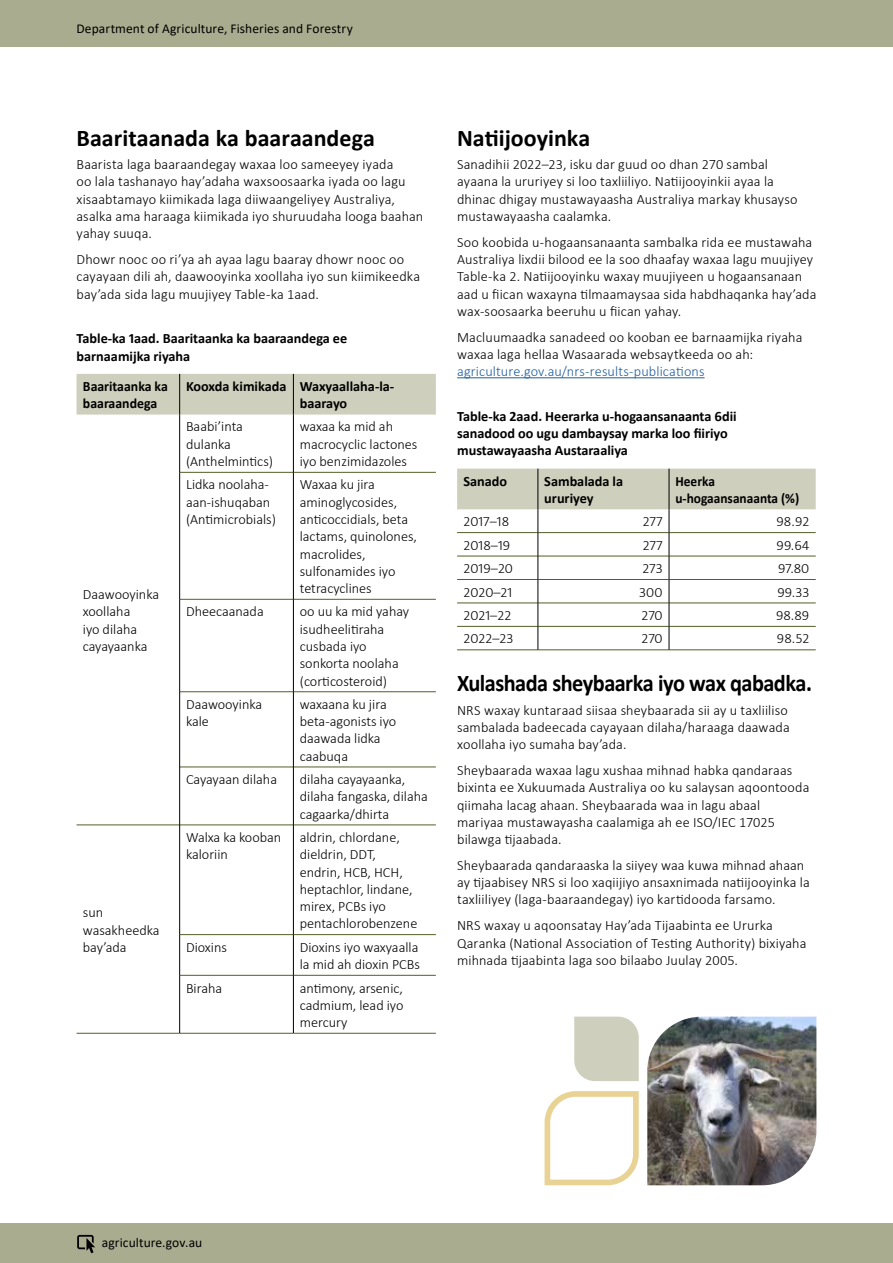
<style>
.page{position:relative;width:893px;height:1263px;background:#fff}
.page>*{position:absolute;margin:0;border:0;box-sizing:border-box;transform-origin:0 0}
.t1{font:700 24px "Calibri";color:#000}
.t2{font:700 24px "Calibri";letter-spacing:-.025em;color:#000;scale:.93 1}
.t3{font:300 14.25px/17.2px "Calibri";letter-spacing:.005em;color:#000}
.t4{font:700 14.25px/17.2px "Calibri";color:#000}
.t5{font:300 14.25px "Calibri";letter-spacing:.005em;color:#215e9e}
.t6{font:700 14.25px/17.2px "Calibri";color:#000;scale:.94 1}
.t7{font:13.5px "Calibri";letter-spacing:.005em;color:#000}
</style>
<div class="page">
<div style="left:77px;top:374px;width:359px;height:41px;background:#cfcfbe"></div>
<hr style="left:180px;top:472px;width:113px;height:1px;background:#525f29">
<hr style="left:294px;top:472px;width:142px;height:1px;background:#525f29">
<hr style="left:180px;top:599px;width:113px;height:1px;background:#525f29">
<hr style="left:294px;top:599px;width:142px;height:1px;background:#525f29">
<hr style="left:180px;top:691px;width:113px;height:1px;background:#525f29">
<hr style="left:294px;top:691px;width:142px;height:1px;background:#525f29">
<hr style="left:180px;top:767px;width:113px;height:1px;background:#525f29">
<hr style="left:294px;top:767px;width:142px;height:1px;background:#525f29">
<hr style="left:77px;top:825px;width:102px;height:1px;background:#525f29">
<hr style="left:180px;top:825px;width:113px;height:1px;background:#525f29">
<hr style="left:294px;top:825px;width:142px;height:1px;background:#525f29">
<hr style="left:180px;top:934px;width:113px;height:1px;background:#525f29">
<hr style="left:294px;top:934px;width:142px;height:1px;background:#525f29">
<hr style="left:180px;top:975px;width:113px;height:1px;background:#525f29">
<hr style="left:294px;top:975px;width:142px;height:1px;background:#525f29">
<hr style="left:77px;top:1033px;width:103px;height:1px;background:#525f29">
<hr style="left:180px;top:1033px;width:113px;height:1px;background:#525f29">
<hr style="left:293px;top:1033px;width:143px;height:1px;background:#525f29">
<hr style="left:179px;top:374px;width:1px;height:41px;background:#000">
<hr style="left:293px;top:374px;width:1px;height:41px;background:#000">
<hr style="left:179px;top:415px;width:1px;height:57px;background:#000">
<hr style="left:293px;top:415px;width:1px;height:57px;background:#000">
<hr style="left:179px;top:472px;width:1px;height:127px;background:#000">
<hr style="left:293px;top:472px;width:1px;height:127px;background:#000">
<hr style="left:179px;top:599px;width:1px;height:93px;background:#000">
<hr style="left:293px;top:599px;width:1px;height:93px;background:#000">
<hr style="left:179px;top:692px;width:1px;height:75px;background:#000">
<hr style="left:293px;top:692px;width:1px;height:75px;background:#000">
<hr style="left:179px;top:767px;width:1px;height:58px;background:#000">
<hr style="left:293px;top:767px;width:1px;height:58px;background:#000">
<hr style="left:179px;top:825px;width:1px;height:109px;background:#000">
<hr style="left:293px;top:825px;width:1px;height:109px;background:#000">
<hr style="left:179px;top:934px;width:1px;height:41px;background:#000">
<hr style="left:293px;top:934px;width:1px;height:41px;background:#000">
<hr style="left:179px;top:975px;width:1px;height:58px;background:#000">
<hr style="left:293px;top:975px;width:1px;height:58px;background:#000">
<hr style="left:457px;top:377px;width:248px;height:1px;background:#215e9e">
<svg style="left:457px;top:469px;width:359px;height:181px"></svg>
<div style="left:0;top:1223px;width:893px;height:40px;background:#aaac8f"></div>
<div style="left:0;top:0;width:893px;height:47px;background:#aaac8f"></div>
<svg style="left:77px;top:1235px;width:18px;height:18px"></svg>
<img style="left:647px;top:1017px;width:169px;height:168px">
<svg style="left:574px;top:1017px;width:65px;height:64px;background:#d1d1c1"></svg>
<svg style="left:544px;top:1091px;width:95px;height:95px"></svg>
<p class="t7" style="left:76px;top:19px;width:278px">Department of Agriculture, Fisheries and Forestry</p>
<h1 class="t1" style="left:77px;top:121px;width:300px">Baaritaanada ka baaraandega</h1>
<p class="t3" style="left:77px;top:156px;width:348px">Baarista laga baaraandegay waxaa loo sameeyey iyada<br>oo lala tashanayo hay’adaha waxsoosaarka iyada oo lagu xisaabtamayo kiimikada laga diiwaangeliyey Australiya, asalka ama haraaga kiimikada iyo shuruudaha looga baahan yahay suuqa.</p>
<p class="t3" style="left:77px;top:250px;width:345px">Dhowr nooc oo ri’ya ah ayaa lagu baaray dhowr nooc oo cayayaan dili ah, daawooyinka xoollaha iyo sun kiimikeedka bay’ada sida lagu muujiyey Table-ka 1aad.</p>
<p class="t4" style="left:77px;top:330px;width:272px">Table-ka 1aad. Baaritaanka ka baaraandega ee barnaamijka riyaha</p>
<p class="t4" style="left:83px;top:377px;width:87px">Baaritaanka ka baaraandega</p>
<p class="t4" style="left:300px;top:377px;width:96px;text-indent:-114px">Kooxda kimikada Waxyaallaha-la&shy;baarayo</p>
<p class="t3" style="left:83px;top:586px;width:78px">Daawooyinka xoollaha<br>iyo dilaha cayayaanka</p>
<p class="t3" style="left:83px;top:904px;width:78px">sun wasakheedka bay’ada</p>
<p class="t3" style="left:186px;top:418px;width:89px">Baabi’inta dulanka (Anthelmintics)</p>
<p class="t3" style="left:300px;top:418px;width:119px">waxaa ka mid ah macrocyclic lactones iyo benzimidazoles</p>
<p class="t3" style="left:186px;top:476px;width:92px">Lidka noolaha&shy;aan-ishuqaban (Antimicrobials)</p>
<p class="t3" style="left:300px;top:476px;width:119px">Waxaa ku jira aminoglycosides, anticoccidials, beta lactams, quinolones, macrolides, sulfonamides iyo tetracyclines</p>
<p class="t3" style="left:186px;top:603px;width:79px">Dheecaanada</p>
<p class="t3" style="left:300px;top:603px;width:111px">oo uu ka mid yahay isudheelitiraha cusbada iyo sonkorta noolaha (corticosteroid)</p>
<p class="t3" style="left:186px;top:695px;width:78px">Daawooyinka kale</p>
<p class="t3" style="left:300px;top:695px;width:98px">waxaana ku jira beta-agonists iyo daawada lidka caabuqa</p>
<p class="t3" style="left:186px;top:771px;width:93px">Cayayaan dilaha</p>
<p class="t3" style="left:300px;top:771px;width:130px">dilaha cayayaanka, dilaha fangaska, dilaha cagaarka/dhirta</p>
<p class="t3" style="left:186px;top:829px;width:97px">Walxa ka kooban kaloriin</p>
<p class="t3" style="left:300px;top:829px;width:119px">aldrin, chlordane, dieldrin, DDT, endrin, HCB, HCH, heptachlor, lindane, mirex, PCBs iyo pentachlorobenzene</p>
<p class="t3" style="left:186px;top:938px;width:42px">Dioxins</p>
<p class="t3" style="left:300px;top:938px;width:122px">Dioxins iyo waxyaalla la mid ah dioxin PCBs</p>
<p class="t3" style="left:186px;top:979px;width:38px">Biraha</p>
<p class="t3" style="left:300px;top:979px;width:105px;text-align:justify">antimony, arsenic, cadmium, lead iyo mercury</p>
<h1 class="t1" style="left:457px;top:121px;width:135px">Natiijooyinka</h1>
<p class="t3" style="left:457px;top:156px;width:342px">Sanadihii 2022–23, isku dar guud oo dhan 270 sambal ayaana la ururiyey si loo taxliiliyo. Natiijooyinkii ayaa la dhinac dhigay mustawayaasha Australiya markay khusayso mustawayaasha caalamka.</p>
<p class="t3" style="left:457px;top:233px;width:361px">Soo koobida u-hogaansanaanta sambalka rida ee mustawaha Australiya lixdii bilood ee la soo dhaafay waxaa lagu muujiyey Table-ka 2. Natiijooyinku waxay muujiyeen u hogaansanaan aad u fiican waxayna tilmaamaysaa sida habdhaqanka hay’ada wax-soosaarka beeruhu u fiican yahay.</p>
<p class="t3" style="left:457px;top:328px;width:347px">Macluumaadka sanadeed oo kooban ee barnaamijka riyaha waxaa laga hellaa Wasaarada websaytkeeda oo ah:</p>
<p class="t5" style="left:457px;top:362px;width:249px">agriculture.gov.au/nrs-results-publications</p>
<p class="t4" style="left:457px;top:407px;width:281px">Table-ka 2aad. Heerarka u-hogaansanaanta 6dii sanadood oo ugu dambaysay marka loo fiiriyo mustawayaasha Austaraaliya</p>
<p class="t4" style="left:463px;top:472px;width:45px">Sanado</p>
<p class="t4" style="left:544px;top:472px;width:80px">Sambalada la ururiyey</p>
<p class="t6" style="left:675px;top:472px;width:133px">Heerka u-hogaansanaanta (%)</p>
<p class="t3" style="left:463px;top:513px;width:47px">2017–18</p>
<p class="t3" style="left:643px;top:513px;width:21px">277</p>
<p class="t3" style="left:776px;top:513px;width:34px">98.92</p>
<p class="t3" style="left:463px;top:536px;width:48px">2018–19</p>
<p class="t3" style="left:643px;top:536px;width:21px">277</p>
<p class="t3" style="left:777px;top:536px;width:34px">99.64</p>
<p class="t3" style="left:463px;top:560px;width:51px">2019–20</p>
<p class="t3" style="left:642px;top:560px;width:22px">273</p>
<p class="t3" style="left:778px;top:560px;width:33px">97.80</p>
<p class="t3" style="left:463px;top:583px;width:50px">2020–21</p>
<p class="t3" style="left:639px;top:583px;width:25px">300</p>
<p class="t3" style="left:777px;top:583px;width:33px">99.33</p>
<p class="t3" style="left:463px;top:606px;width:49px">2021–22</p>
<p class="t3" style="left:642px;top:606px;width:23px">270</p>
<p class="t3" style="left:776px;top:606px;width:35px">98.89</p>
<p class="t3" style="left:463px;top:630px;width:51px">2022–23</p>
<p class="t3" style="left:642px;top:630px;width:23px">270</p>
<p class="t3" style="left:777px;top:630px;width:34px">98.52</p>
<h1 class="t2" style="left:457px;top:666px;width:383px">Xulashada sheybaarka iyo wax qabadka.</h1>
<p class="t3" style="left:457px;top:701px;width:334px">NRS waxay kuntaraad siisaa sheybaarada sii ay u taxliiliso sambalada badeecada cayayaan dilaha/haraaga daawada xoollaha iyo sumaha bay’ada.</p>
<p class="t3" style="left:457px;top:762px;width:354px">Sheybaarada waxaa lagu xushaa mihnad habka qandaraas bixinta ee Xukuumada Australiya oo ku salaysan aqoontooda qiimaha lacag ahaan. Sheybaarada waa in lagu abaal mariyaa mustawayasha caalamiga ah ee ISO/IEC 17025 bilawga tijaabada.</p>
<p class="t3" style="left:457px;top:856px;width:354px">Sheybaarada qandaraaska la siiyey waa kuwa mihnad ahaan ay tijaabisey NRS si loo xaqiijiyo ansaxnimada natiijooyinka la taxliiliyey (laga-baaraandegay) iyo kartidooda farsamo.</p>
<p class="t3" style="left:457px;top:917px;width:351px">NRS waxay u aqoonsatay Hay’ada Tijaabinta ee Ururka<br>Qaranka (National Association of Testing Authority) bixiyaha mihnada tijaabinta laga soo bilaabo Juulay 2005.</p>
<p class="t7" style="left:102px;top:1233px;width:102px">agriculture.gov.au</p>
</div>
